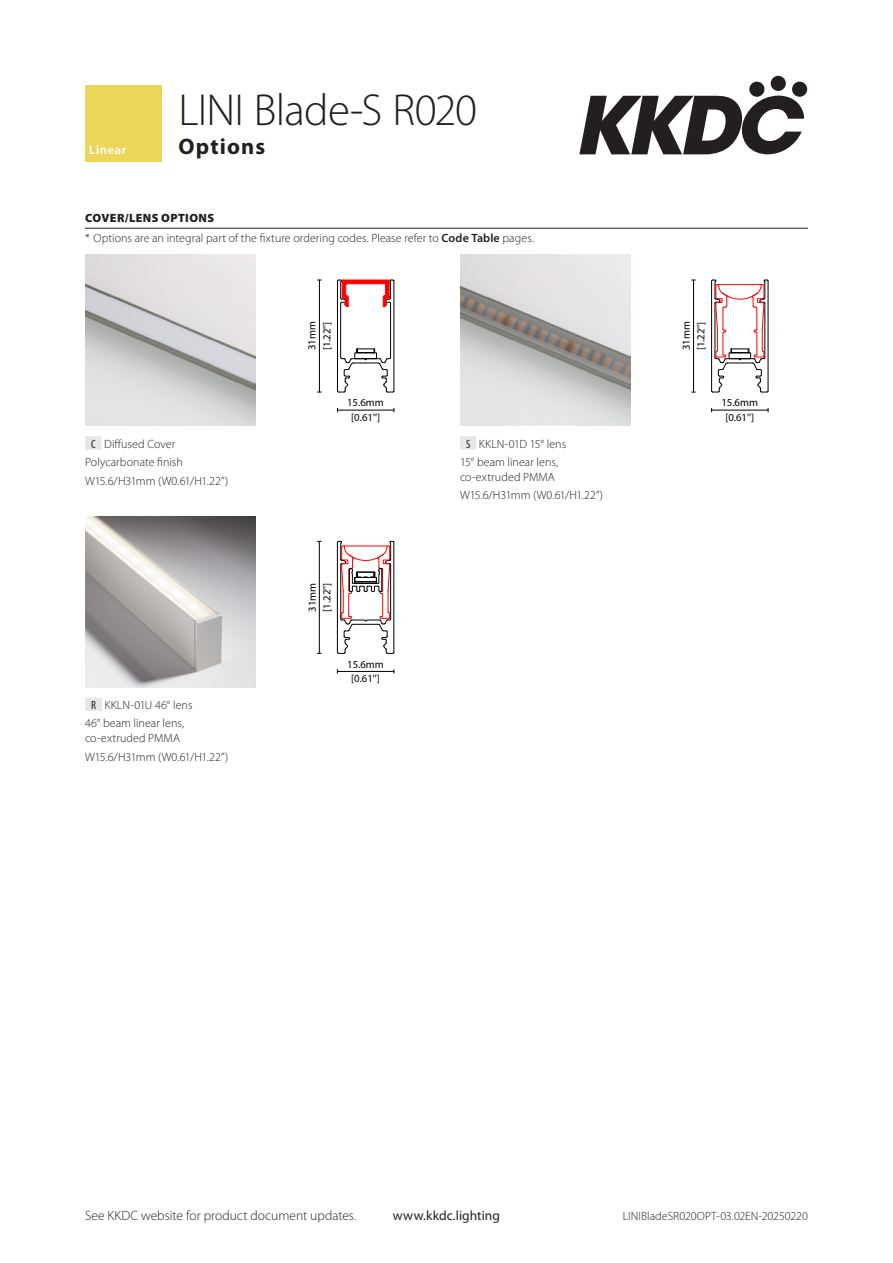
<style>
.page{position:relative;width:893px;height:1263px;background:#fff}
.page>*{position:absolute;margin:0;border:0;box-sizing:border-box;transform-origin:0 0}
.t1{font:300 45px "Myriad Pro";letter-spacing:-.02em;color:#231f20}
.t2{font:700 22.5px "Myriad Pro";letter-spacing:.05em;color:#231f20}
.t3{font:300 13.5px "Myriad Pro";color:#231f20}
.t4{font:13.5px "Myriad Pro";letter-spacing:.005em;color:#231f20}
.t5{font:600 12.75px "Myriad Pro";letter-spacing:.04em;color:#fff}
.Section_sub_text{font:300 12px "Myriad Pro";letter-spacing:.005em;color:#231f20}
.body{font:300 12px/14.4px "Myriad Pro";color:#231f20}
.body-2{font:300 12px "Myriad Pro";letter-spacing:-.03em;color:#231f20}
.Product_code_Options{font:300 12px "Myriad Pro";letter-spacing:.005em;color:#231f20}
.Section_heading_top{font:900 12px "Myriad Pro";letter-spacing:.035em;color:#231f20}
.t6{font:10.65px/14.7px "Myriad Pro";color:#000}
.s1{font-weight:600}
.s2{font-weight:400;font-stretch:condensed}
</style>
<div class="page">
<svg style="left:579px;top:96px;width:225px;height:58px"></svg>
<svg style="left:749px;top:81px;width:16px;height:16px"></svg>
<div style="left:770px;top:76px;width:16px;height:15px;background:#231f20;border-radius:50%"></div>
<div style="left:792px;top:81px;width:15px;height:16px;background:#231f20;border-radius:50%"></div>
<hr style="left:85px;top:228px;width:723px;height:1px;background:#231f20">
<img style="left:85px;top:255px;width:171px;height:171px">
<hr style="left:337px;top:281px;width:1px;height:110px;background:#000">
<hr style="left:394px;top:281px;width:1px;height:110px;background:#000">
<hr style="left:390px;top:303px;width:1px;height:55px;background:#000">
<hr style="left:340px;top:303px;width:1px;height:55px;background:#000">
<svg style="left:337px;top:348px;width:57px;height:45px"></svg>
<div style="left:354px;top:353px;width:23px;height:6px;border:1px solid #000"></div>
<svg style="left:337px;top:280px;width:57px;height:28px"></svg>
<hr style="left:319px;top:280px;width:1px;height:112px;background:#000">
<hr style="left:337px;top:410px;width:57px;height:1px;background:#000">
<img style="left:460px;top:255px;width:170px;height:171px">
<hr style="left:768px;top:281px;width:1px;height:110px;background:#000">
<svg style="left:711px;top:280px;width:57px;height:113px"></svg>
<div style="left:729px;top:353px;width:22px;height:6px;border:1px solid #000"></div>
<hr style="left:693px;top:280px;width:1px;height:112px;background:#000">
<hr style="left:712px;top:410px;width:56px;height:1px;background:#000">
<div style="left:85px;top:436px;width:17px;height:14px;background:#e6e7e9"></div>
<div style="left:460px;top:436px;width:16px;height:14px;background:#e6e7e9"></div>
<img style="left:85px;top:516px;width:170px;height:171px">
<hr style="left:394px;top:542px;width:1px;height:110px;background:#000">
<hr style="left:319px;top:541px;width:1px;height:112px;background:#000">
<hr style="left:337px;top:671px;width:57px;height:1px;background:#000">
<svg style="left:337px;top:541px;width:57px;height:113px"></svg>
<div style="left:85px;top:697px;width:17px;height:14px;background:#e6e7e9"></div>
<div style="left:85px;top:85px;width:77px;height:77px;background:#ebd659"></div>
<p class="t5" style="left:89px;top:142px;width:38px">Linear</p>
<h1 class="t1" style="left:179px;top:83px;width:300px">LINI Blade-S R020</h1>
<h2 class="t2" style="left:179px;top:132px;width:88px">Options</h2>
<p class="Section_heading_top" style="left:85px;top:210px;width:131px">COVER/LENS OPTIONS</p>
<p class="Section_sub_text" style="left:85px;top:231px;width:451px">* Options are an integral part of the fixture ordering codes. Please refer to <span class="s1">Code Table</span> pages.</p>
<p class="Product_code_Options" style="left:91px;top:436px;width:86px"><span class="s2">C</span> Diffused Cover</p>
<p class="body" style="left:85px;top:455px;width:99px">Polycarbonate finish</p>
<p class="body-2" style="left:85px;top:474px;width:145px">W15.6/H31mm (W0.61/H1.22”)</p>
<p class="Product_code_Options" style="left:91px;top:698px;width:103px"><span class="s2">R</span> KKLN-01U 46° lens</p>
<p class="body" style="left:85px;top:716px;width:101px">46° beam linear lens, co‑extruded PMMA</p>
<p class="body-2" style="left:85px;top:749px;width:145px">W15.6/H31mm (W0.61/H1.22”)</p>
<p class="t6" style="left:304px;top:350px;width:30px;rotate:-90deg">31mm [1.22'']</p>
<p class="t6" style="left:347px;top:395px;width:38px;text-align:center">15.6mm [0.61'']</p>
<p class="t6" style="left:305px;top:612px;width:30px;rotate:-90deg">31mm [1.22'']</p>
<p class="t6" style="left:347px;top:657px;width:38px;text-align:center">15.6mm [0.61'']</p>
<p class="Product_code_Options" style="left:466px;top:436px;width:102px"><span class="s2">S</span> KKLN-01D 15° lens</p>
<p class="body" style="left:460px;top:455px;width:100px">15° beam linear lens, co‑extruded PMMA</p>
<p class="body-2" style="left:460px;top:488px;width:145px">W15.6/H31mm (W0.61/H1.22”)</p>
<p class="t6" style="left:679px;top:350px;width:30px;rotate:-90deg">31mm [1.22'']</p>
<p class="t6" style="left:721px;top:395px;width:38px;text-align:center">15.6mm [0.61'']</p>
<p class="t3" style="left:85px;top:1208px;width:273px">See KKDC website for product document updates.</p>
<p class="t4" style="left:393px;top:1207px;width:109px">www.kkdc.lighting</p>
<p class="Section_sub_text" style="left:623px;top:1209px;width:187px">LINIBladeSR020OPT-03.02EN-20250220</p>
</div>
